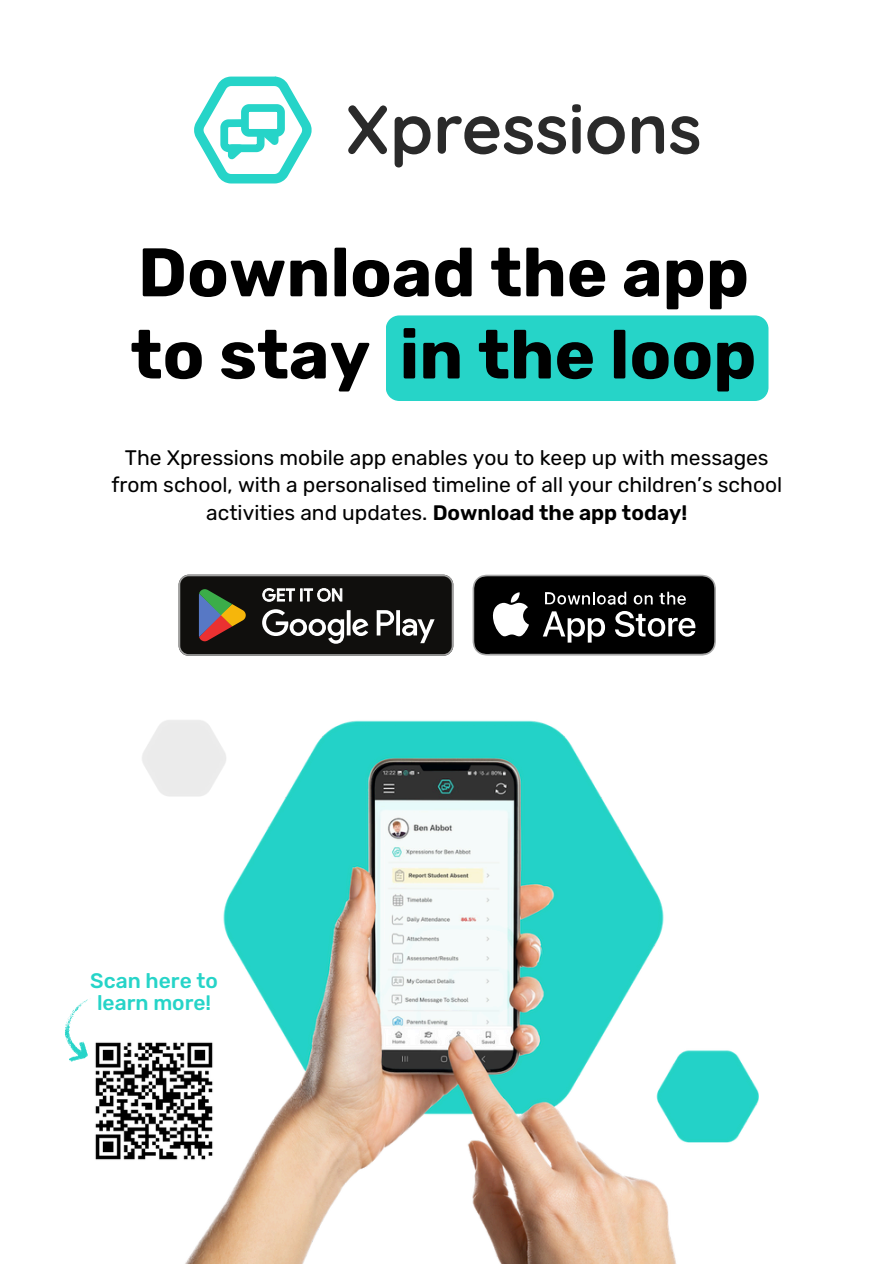
<style>
.page{position:relative;width:894px;height:1264px;background:#fff}
.page>*{position:absolute;margin:0;border:0;box-sizing:border-box;transform-origin:0 0}
.t1{font:700 68.55px/82.2px "Rubik";color:#000}
.t2{font:21px/27px "Rubik";color:#000;text-align:center}
.t3{font:500 21px/22.5px "Rubik";color:#26d4c8;text-align:center}
.s1{font-weight:600}
</style>
<div class="page">
<div style="left:386px;top:315px;width:382px;height:86px;background:#26d4c8"></div>
<svg style="left:348px;top:105px;width:39px;height:49px"></svg>
<svg style="left:394px;top:116px;width:36px;height:51px"></svg>
<svg style="left:437px;top:116px;width:129px;height:38px"></svg>
<svg style="left:572px;top:104px;width:8px;height:50px"></svg>
<svg style="left:587px;top:116px;width:37px;height:38px"></svg>
<svg style="left:631px;top:116px;width:32px;height:38px"></svg>
<svg style="left:670px;top:116px;width:29px;height:38px"></svg>
<svg style="left:194px;top:77px;width:118px;height:106px"></svg>
<img style="left:142px;top:720px;width:616px;height:543px">
<img style="left:95px;top:1038px;width:122px;height:125px">
<svg style="left:65px;top:999px;width:23px;height:63px"></svg>
<svg style="left:178px;top:574px;width:275px;height:81px;background:#3a3833"></svg>
<svg style="left:472px;top:574px;width:243px;height:81px;background:#323232"></svg>
<p class="t1" style="left:130px;top:232px;width:627px">Download the app to stay in the loop</p>
<h1 class="t2" style="left:111px;top:445px;width:672px">The Xpressions mobile app enables you to keep up with messages from school, with a personalised timeline of all your children’s school activities and updates. <span class="s1">Download the app today!</span></h1>
<p class="t3" style="left:90px;top:969px;width:129px">Scan here to learn more!</p>
</div>
